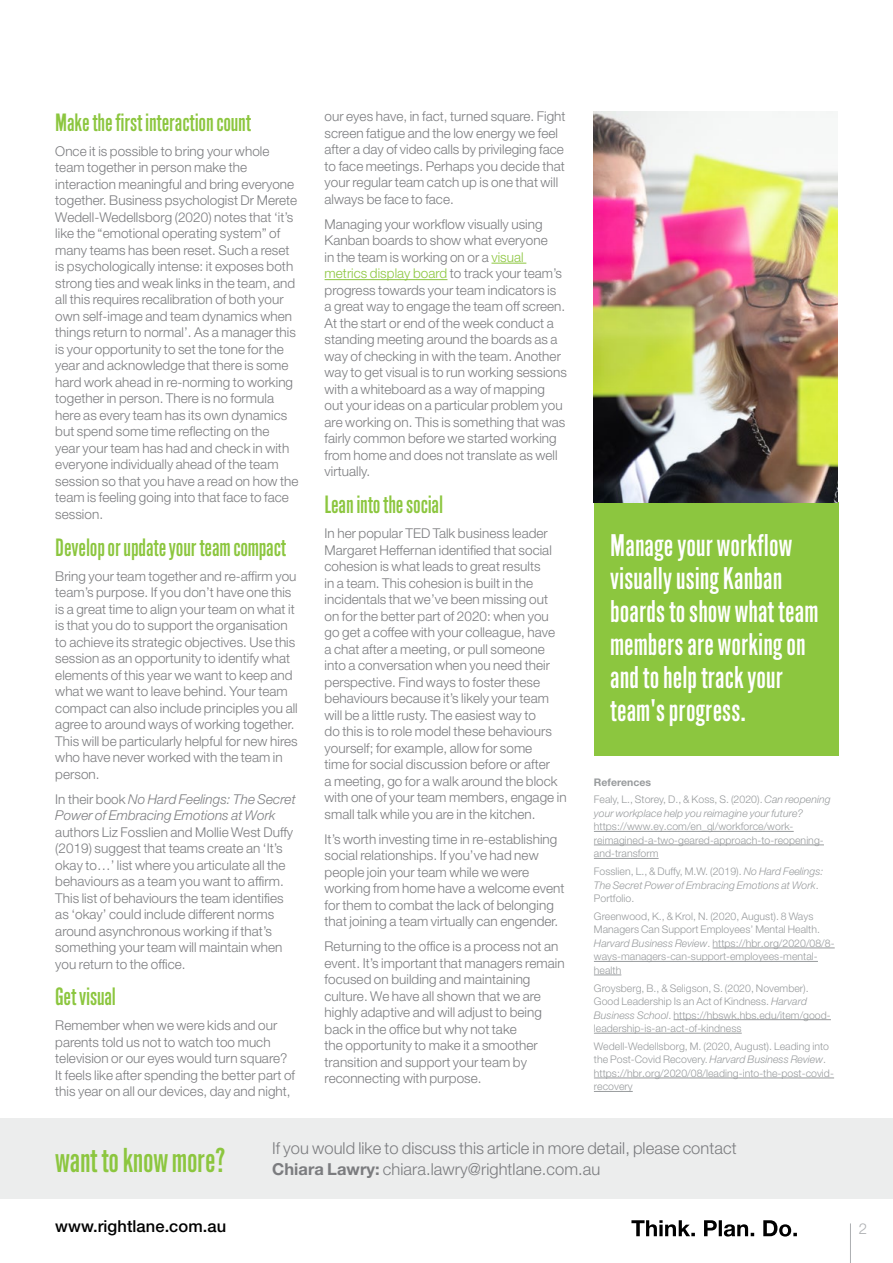
<style>
.page{position:relative;width:893px;height:1263px;background:#fff}
.page>*{position:absolute;margin:0;border:0;box-sizing:border-box;transform-origin:0 0}
.t1{font:33px "Cg Alpin Gth No 1";letter-spacing:-.005em;color:#8cc63f}
.t2{font:30px/33px "Cg Alpin Gth No 1";letter-spacing:.005em;color:#fff}
.t3{font:24px "Cg Alpin Gth No 1";letter-spacing:-.005em;color:#8cc63f}
.t4{font:300 16.5px/21px "Helvetica Neue LT Std";letter-spacing:.005em;color:#7b7c7f}
.t5{font:500 16.5px "Helvetica Neue LT Std";letter-spacing:.005em;color:#000}
.t6{font:300 15px "Helvetica Neue LT Std";color:#adafb2}
.t7{font:300 13.5px/16.5px "Helvetica Neue LT Std";letter-spacing:.005em;color:#7b7c7f}
.t8{font:italic 300 13.5px/16.5px "Helvetica Neue LT Std";letter-spacing:.005em;color:#7b7c7f}
.t9{font:300 10.5px/13.5px "Helvetica Neue LT Std";letter-spacing:.005em;color:#989b9d}
.t10{font:italic 300 10.5px/13.5px "Helvetica Neue LT Std";letter-spacing:.005em;color:#989b9d}
.s1{font-style:normal}
.s2{color:#8cc63f}
.s3{font-weight:700}
.s4{font-style:italic}
</style>
<div class="page">
<hr style="left:850px;top:1223px;width:1px;height:40px;background:#adafb2">
<svg style="left:631px;top:1220px;width:166px;height:16px"></svg>
<div style="left:0;top:1118px;width:893px;height:81px;background:#eceded"></div>
<hr style="left:491px;top:263px;width:35px;height:1px;background:#8cc63f">
<hr style="left:325px;top:279px;width:122px;height:1px;background:#8cc63f">
<hr style="left:594px;top:831px;width:200px;height:1px;background:#989b9d">
<hr style="left:594px;top:845px;width:230px;height:1px;background:#989b9d">
<hr style="left:594px;top:858px;width:65px;height:1px;background:#989b9d">
<hr style="left:713px;top:948px;width:122px;height:1px;background:#989b9d">
<hr style="left:594px;top:961px;width:224px;height:1px;background:#989b9d">
<svg style="left:594px;top:975px;width:27px;height:1px"></svg>
<hr style="left:674px;top:1019px;width:157px;height:1px;background:#989b9d">
<hr style="left:594px;top:1033px;width:148px;height:1px;background:#989b9d">
<hr style="left:594px;top:1078px;width:240px;height:1px;background:#989b9d">
<hr style="left:594px;top:1091px;width:39px;height:1px;background:#989b9d">
<div style="left:594px;top:503px;width:244px;height:253px;background:#8cc63f"></div>
<img style="left:594px;top:112px;width:244px;height:391px">
<h3 class="t3" style="left:55px;top:108px;width:197px">Make the first interaction count</h3>
<p class="t7" style="left:55px;top:142px;width:245px">Once it is possible to bring your whole team together in person make the interaction meaningful and bring everyone together. Business psychologist Dr Merete Wedell-Wedellsborg (2020) notes that ‘it’s like the “emotional operating system” of many teams has been reset. Such a reset is psychologically intense: it exposes both strong ties and weak links in the team, and all this requires recalibration of both your own self-image and team dynamics when things return to normal’. As a manager this is your opportunity to set the tone for the year and acknowledge that there is some hard work ahead in re-norming to working together in person. There is no formula here as every team has its own dynamics but spend some time reflecting on the<br>year your team has had and check in with everyone individually ahead of the team session so that you have a read on how the team is feeling going into that face to face session.</p>
<h3 class="t3" style="left:55px;top:533px;width:232px">Develop or update your team compact</h3>
<p class="t7" style="left:55px;top:567px;width:244px">Bring your team together and re-affirm you team’s purpose. If you don’t have one this is a great time to align your team on what it is that you do to support the organisation to achieve its strategic objectives. Use this session as an opportunity to identify what elements of this year we want to keep and what we want to leave behind. Your team compact can also include principles you all agree to around ways of working together.<br>This will be particularly helpful for new hires who have never worked with the team in person.</p>
<p class="t8" style="left:55px;top:790px;width:242px"><span class="s1">In their book</span> No Hard Feelings: The Secret<br>Power of Embracing Emotions at Work</p>
<p class="t7" style="left:55px;top:823px;width:239px">authors Liz Fosslien and Mollie West Duffy (2019) suggest that teams create an ‘It’s okay to…’ list where you articulate all the behaviours as a team you want to affirm.<br>This list of behaviours the team identifies as ‘okay’ could include different norms around asynchronous working if that’s something your team will maintain when you return to the office.</p>
<h3 class="t3" style="left:55px;top:983px;width:62px">Get visual</h3>
<p class="t7" style="left:55px;top:1017px;width:241px">Remember when we were kids and our parents told us not to watch too much television or our eyes would turn square?<br>It feels like after spending the better part of this year on all our devices, day and night,</p>
<p class="t7" style="left:325px;top:108px;width:242px">our eyes have, in fact, turned square. Fight screen fatigue and the low energy we feel after a day of video calls by privileging face to face meetings. Perhaps you decide that your regular team catch up is one that will always be face to face.</p>
<p class="t7" style="left:325px;top:215px;width:244px">Managing your workflow visually using Kanban boards to show what everyone<br>in the team is working on or a <span class="s2">visual metrics display board</span> to track your team’s progress towards your team indicators is<br>a great way to engage the team off screen.<br>At the start or end of the week conduct a standing meeting around the boards as a way of checking in with the team. Another way to get visual is to run working sessions with a whiteboard as a way of mapping out your ideas on a particular problem you are working on. This is something that was fairly common before we started working from home and does not translate as well virtually.</p>
<h3 class="t3" style="left:325px;top:490px;width:120px">Lean into the social</h3>
<p class="t7" style="left:325px;top:525px;width:244px">In her popular TED Talk business leader Margaret Heffernan identified that social cohesion is what leads to great results<br>in a team. This cohesion is built in the incidentals that we’ve been missing out<br>on for the better part of 2020: when you go get a coffee with your colleague, have<br>a chat after a meeting, or pull someone into a conversation when you need their perspective. Find ways to foster these behaviours because it’s likely your team will be a little rusty. The easiest way to<br>do this is to role model these behaviours yourself; for example, allow for some<br>time for social discussion before or after<br>a meeting, go for a walk around the block with one of your team members, engage in small talk while you are in the kitchen.</p>
<p class="t7" style="left:325px;top:830px;width:241px">It’s worth investing time in re-establishing social relationships. If you’ve had new people join your team while we were working from home have a welcome event for them to combat the lack of belonging that joining a team virtually can engender.</p>
<p class="t7" style="left:325px;top:938px;width:241px">Returning to the office is a process not an event. It’s important that managers remain focused on building and maintaining culture. We have all shown that we are highly adaptive and will adjust to being back in the office but why not take<br>the opportunity to make it a smoother transition and support your team by reconnecting with purpose.</p>
<h2 class="t2" style="left:610px;top:529px;width:210px">Manage your workflow visually using Kanban boards to show what team members are working on and to help track your team's progress.</h2>
<p class="t9" style="left:594px;top:773px;width:238px;line-height:17.7px"><span class="s3">References<br></span>Fealy, L., Storey, D., &amp; Koss, S. (2020). <span class="s4">Can reopening</span></p>
<p class="t10" style="left:594px;top:806px;width:211px">your workplace help you reimagine your future?</p>
<p class="t9" style="left:594px;top:820px;width:231px">https://www.ey.com/en_gl/workforce/work&shy;reimagined-a-two-geared-approach-to-reopening&shy;and-transform</p>
<p class="t10" style="left:594px;top:864px;width:231px"><span class="s1">Fosslien, L., &amp; Duffy, M.W. (2019).</span> No Hard Feelings:<br>The Secret Power of Embracing Emotions at Work<span class="s1">.<br>Portfolio.</span></p>
<p class="t9" style="left:594px;top:909px;width:242px">Greenwood, K., &amp; Krol, N. (2020, August). 8 Ways Managers Can Support Employees’ Mental Health.<br><span class="s4">Harvard Business Review</span>. https://hbr.org/2020/08/8- ways-managers-can-support-employees-mental&shy;health</p>
<p class="t9" style="left:594px;top:981px;width:238px">Groysberg, B., &amp; Seligson, S. (2020, November).<br>Good Leadership Is an Act of Kindness. <span class="s4">Harvard Business School</span>. https://hbswk.hbs.edu/item/good&shy;leadership-is-an-act-of-kindness</p>
<p class="t9" style="left:594px;top:1039px;width:241px">Wedell-Wedellsborg, M. (2020, August). Leading into the Post-Covid Recovery. <span class="s4">Harvard Business Review</span>. https://hbr.org/2020/08/leading-into-the-post-covid&shy;recovery</p>
<h1 class="t1" style="left:55px;top:1141px;width:172px">want to know more?</h1>
<p class="t4" style="left:272px;top:1137px;width:466px">If you would like to discuss this article in more detail, please contact<br><span class="s3">Chiara Lawry:</span> chiara.lawry@rightlane.com.au</p>
<p class="t5" style="left:55px;top:1216px;width:172px">www.rightlane.com.au</p>
<p class="t6" style="left:859px;top:1219px;width:10px">2</p>
</div>
